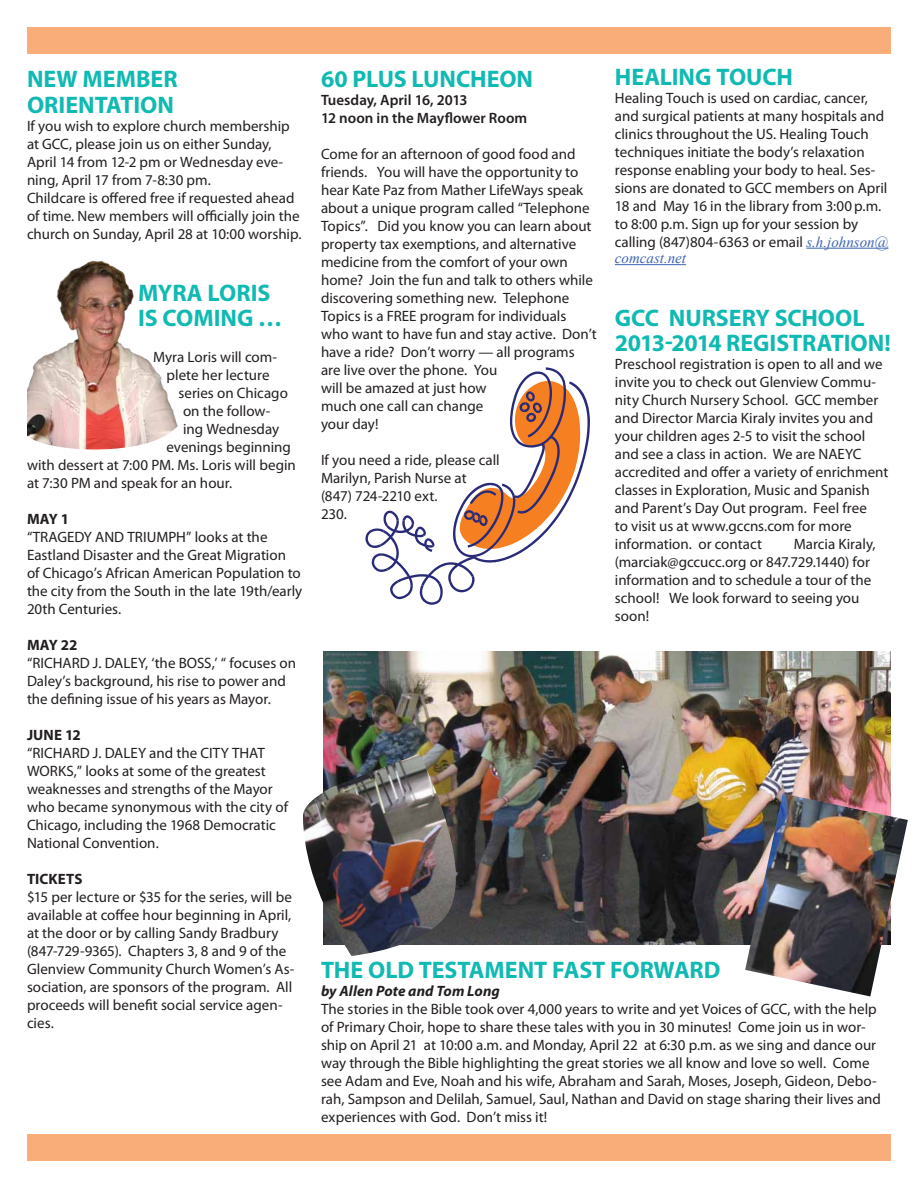
<style>
.page{position:relative;width:918px;height:1188px;background:#fff}
.page>*{position:absolute;margin:0;border:0;box-sizing:border-box;transform-origin:0 0}
.t1{font:700 24px "Myriad Pro";letter-spacing:-.005em;color:#10bab2}
.t2{font:15px/18px "Myriad Pro";color:#231f20}
.t3{font:600 15px "Myriad Pro";color:#231f20}
.t4{font:700 15px "Myriad Pro";letter-spacing:.005em;color:#231f20}
.t5{font:italic 700 15px "Myriad Pro";letter-spacing:.005em;color:#231f20}
.t6{font:italic 15px "Times New Roman";color:#3d65b0}
.s1{font-family:"Times New Roman";font-style:italic;color:#3d65b0}
</style>
<div class="page">
<div style="left:27px;top:27px;width:864px;height:27px;background:#f9ae79"></div>
<div style="left:27px;top:1134px;width:864px;height:27px;background:#f9ae79"></div>
<hr style="left:806px;top:248px;width:82px;height:1px;background:#3d65b0">
<hr style="left:615px;top:264px;width:71px;height:1px;background:#3d65b0">
<img style="left:27px;top:260px;width:151px;height:190px">
<svg style="left:365px;top:367px;width:225px;height:238px"></svg>
<img style="left:324px;top:651px;width:567px;height:294px">
<img style="left:303px;top:754px;width:170px;height:202px">
<img style="left:745px;top:793px;width:163px;height:203px">
<p class="t1" style="left:27px;top:63px;width:152px">NEW MEMBER</p>
<p class="t1" style="left:27px;top:89px;width:148px">ORIENTATION</p>
<p class="t2" style="left:27px;top:116px;width:264px">If you wish to explore church membership at GCC, please join us on either Sunday, April 14 from 12-2 pm or Wednesday eve&shy;ning, April 17 from 7-8:30 pm.</p>
<p class="t2" style="left:27px;top:188px;width:276px">Childcare is offered free if requested ahead of time. New members will officially join the church on Sunday, April 28 at 10:00 worship.</p>
<p class="t1" style="left:138px;top:277px;width:134px">MYRA LORIS</p>
<p class="t1" style="left:138px;top:303px;width:146px">IS COMING …</p>
<p class="t2" style="left:153px;top:348px;width:126px">Myra Loris will com-</p>
<p class="t2" style="left:166px;top:366px;width:105px">plete her lecture</p>
<p class="t2" style="left:178px;top:384px;width:111px">series on Chicago</p>
<p class="t2" style="left:183px;top:402px;width:89px">on the follow-</p>
<p class="t2" style="left:183px;top:420px;width:98px">ing Wednesday</p>
<p class="t2" style="left:166px;top:438px;width:126px">evenings beginning</p>
<p class="t2" style="left:27px;top:456px;width:270px">with dessert at 7:00 PM. Ms. Loris will begin</p>
<p class="t2" style="left:27px;top:474px;width:207px">at 7:30 PM and speak for an hour.</p>
<p class="t4" style="left:27px;top:509px;width:44px">MAY 1</p>
<p class="t2" style="left:27px;top:528px;width:277px">“TRAGEDY AND TRIUMPH” looks at the Eastland Disaster and the Great Migration of Chicago’s African American Population to the city from the South in the late 19th/early 20th Centuries.</p>
<p class="t4" style="left:27px;top:635px;width:52px">MAY 22</p>
<p class="t2" style="left:27px;top:654px;width:271px">“RICHARD J. DALEY, ‘the BOSS,’ “ focuses on<br>Daley’s background, his rise to power and the defining issue of his years as Mayor.</p>
<p class="t4" style="left:27px;top:725px;width:55px">JUNE 12</p>
<p class="t2" style="left:27px;top:744px;width:263px">“RICHARD J. DALEY and the CITY THAT WORKS,” looks at some of the greatest weaknesses and strengths of the Mayor who became synonymous with the city of Chicago, including the 1968 Democratic National Convention.</p>
<p class="t4" style="left:27px;top:869px;width:57px">TICKETS</p>
<p class="t2" style="left:27px;top:888px;width:269px">$15 per lecture or $35 for the series, will be available at coffee hour beginning in April, at the door or by calling Sandy Bradbury (847-729-9365). Chapters 3, 8 and 9 of the Glenview Community Church Women’s As&shy;sociation, are sponsors of the program. All proceeds will benefit social service agen&shy;cies.</p>
<p class="t1" style="left:321px;top:64px;width:214px">60 PLUS LUNCHEON</p>
<p class="t3" style="left:321px;top:91px;width:148px">Tuesday, April 16, 2013</p>
<p class="t3" style="left:321px;top:109px;width:208px">12 noon in the Mayflower Room</p>
<p class="t2" style="left:321px;top:145px;width:277px">Come for an afternoon of good food and friends. You will have the opportunity to hear Kate Paz from Mather LifeWays speak about a unique program called “Telephone Topics”. Did you know you can learn about property tax exemptions, and alternative medicine from the comfort of your own home? Join the fun and talk to others while discovering something new. Telephone Topics is a FREE program for individuals who want to have fun and stay active. Don’t have a ride? Don’t worry — all programs are live over the phone. You<br>will be amazed at just how<br>much one call can change<br>your day!</p>
<p class="t2" style="left:321px;top:451px;width:180px">If you need a ride, please call<br>Marilyn, Parish Nurse at (847) 724-2210 ext.<br>230.</p>
<p class="t1" style="left:615px;top:61px;width:180px">HEALING TOUCH</p>
<p class="t2" style="left:615px;top:88px;width:275px">Healing Touch is used on cardiac, cancer, and surgical patients at many hospitals and clinics throughout the US. Healing Touch techniques initiate the body’s relaxation response enabling your body to heal. Ses&shy;sions are donated to GCC members on April 18 and May 16 in the library from 3:00p.m. to 8:00 p.m. Sign up for your session by calling (847)804-6363 or email <span class="s1">s.h.johnson@</span></p>
<p class="t6" style="left:615px;top:248px;width:73px">comcast.net</p>
<p class="t1" style="left:615px;top:302px;width:251px">GCC NURSERY SCHOOL</p>
<p class="t1" style="left:615px;top:327px;width:277px">2013-2014 REGISTRATION!</p>
<p class="t2" style="left:615px;top:355px;width:275px">Preschool registration is open to all and we invite you to check out Glenview Commu&shy;nity Church Nursery School. GCC member and Director Marcia Kiraly invites you and your children ages 2-5 to visit the school and see a class in action. We are NAEYC accredited and offer a variety of enrichment classes in Exploration, Music and Spanish and Parent’s Day Out program. Feel free<br>to visit us at www.gccns.com for more information. or contact</p>
<p class="t2" style="left:615px;top:535px;width:262px;text-indent:179px">Marcia Kiraly, (marciak@gccucc.org or 847.729.1440) for information and to schedule a tour of the school! We look forward to seeing you soon!</p>
<p class="t1" style="left:321px;top:955px;width:401px">THE OLD TESTAMENT FAST FORWARD</p>
<p class="t5" style="left:321px;top:982px;width:180px">by Allen Pote and Tom Long</p>
<p class="t2" style="left:321px;top:1000px;width:562px">The stories in the Bible took over 4,000 years to write and yet Voices of GCC, with the help of Primary Choir, hope to share these tales with you in 30 minutes! Come join us in wor&shy;ship on April 21 at 10:00 a.m. and Monday, April 22 at 6:30 p.m. as we sing and dance our way through the Bible highlighting the great stories we all know and love so well. Come see Adam and Eve, Noah and his wife, Abraham and Sarah, Moses, Joseph, Gideon, Debo&shy;rah, Sampson and Delilah, Samuel, Saul, Nathan and David on stage sharing their lives and experiences with God. Don’t miss it!</p>
</div>
